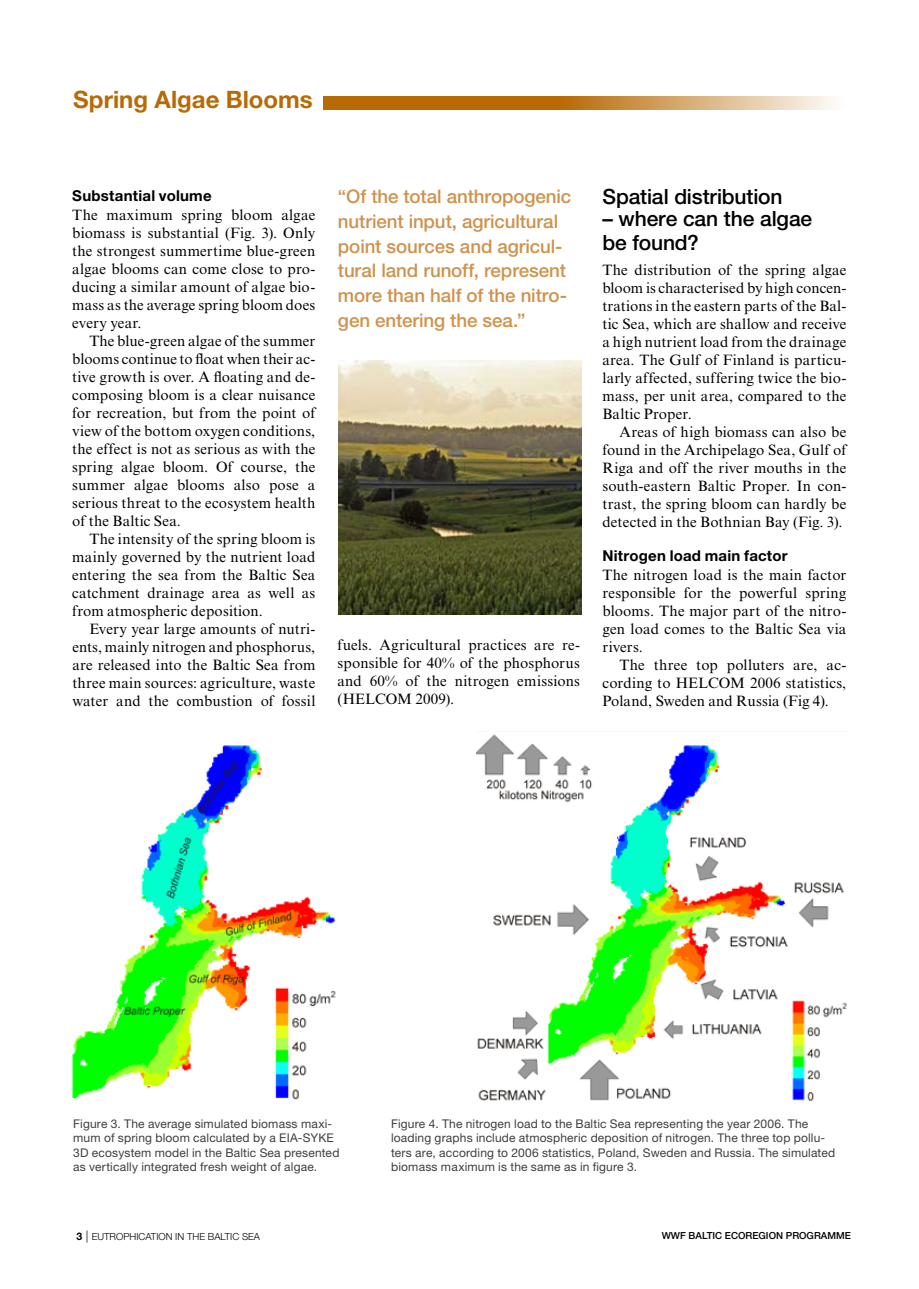
<style>
.page{position:relative;width:919px;height:1289px;background:#fff}
.page>*{position:absolute;margin:0;border:0;box-sizing:border-box;transform-origin:0 0}
.t1{font:700 24px "Helvetica Neue LT Std";color:#b86a05}
.t2{font:500 21px/24px "Helvetica Neue LT Std";letter-spacing:-.005em;color:#000}
.t3{font:500 18.75px/24.8px "Helvetica Neue LT Std";letter-spacing:-.005em;color:#cf924d}
.t4{font:15px/18px "Times New Roman MT Std";letter-spacing:.01em;color:#000;text-align:justify}
.t5{font:700 15px "Helvetica Neue LT Std";letter-spacing:.015em;color:#000}
.t6{font:12px/14.2px "Helvetica Neue LT Std";letter-spacing:.015em;color:#3e3e40}
.t7{font:300 9.75px "Helvetica Neue LT Std";color:#000}
.t8{font:500 9.75px "Helvetica Neue LT Std";color:#000}
.s1{font-weight:700;font-size:10.5px}
.s2{font-size:12px}
</style>
<div class="page">
<svg style="left:323px;top:96px;width:510px;height:14px;background:#ca9045"></svg>
<img style="left:72px;top:745px;width:264px;height:355px">
<img style="left:476px;top:734px;width:370px;height:367px">
<img style="left:339px;top:360px;width:242px;height:254px">
<h1 class="t1" style="left:73px;top:85px;width:241px">Spring Algae Blooms</h1>
<p class="t5" style="left:72px;top:186px;width:141px">Substantial volume</p>
<p class="t4" style="left:72px;top:206px;width:244px">The maximum spring bloom algae biomass is substantial (Fig. 3). Only the strongest summertime blue-green algae blooms can come close to pro&shy;ducing a similar amount of algae bio&shy;mass as the average spring bloom does every year.</p>
<p class="t4" style="left:72px;top:332px;width:244px;text-indent:17px">The blue-green algae of the summer blooms continue to float when their ac&shy;tive growth is over. A floating and de&shy;composing bloom is a clear nuisance for recreation, but from the point of view of the bottom oxygen conditions, the effect is not as serious as with the spring algae bloom. Of course, the summer algae blooms also pose a serious threat to the ecosystem health of the Baltic Sea.</p>
<p class="t4" style="left:72px;top:530px;width:244px;text-indent:17px">The intensity of the spring bloom is mainly governed by the nutrient load entering the sea from the Baltic Sea catchment drainage area as well as from atmospheric deposition.</p>
<p class="t4" style="left:72px;top:620px;width:244px;text-indent:17px">Every year large amounts of nutri&shy;ents, mainly nitrogen and phosphorus, are released into the Baltic Sea from three main sources: agriculture, waste water and the combustion of fossil</p>
<p class="t3" style="left:338px;top:184px;width:235px">“Of the total anthropogenic nutrient input, agricultural point sources and agricul&shy;tural land runoff, represent more than half of the nitro&shy;gen entering the sea.”</p>
<p class="t4" style="left:337px;top:636px;width:244px">fuels. Agricultural practices are re&shy;sponsible for 40% of the phosphorus and 60% of the nitrogen emissions (HELCOM 2009).</p>
<h2 class="t2" style="left:602px;top:184px;width:182px">Spatial distribution</h2>
<h2 class="t2" style="left:602px;top:206px;width:211px">– where can the algae be found?</h2>
<p class="t4" style="left:602px;top:260px;width:245px">The distribution of the spring algae bloom is characterised by high concen&shy;trations in the eastern parts of the Bal&shy;tic Sea, which are shallow and receive a high nutrient load from the drainage area. The Gulf of Finland is particu&shy;larly affected, suffering twice the bio&shy;mass, per unit area, compared to the Baltic Proper.</p>
<p class="t4" style="left:602px;top:422px;width:245px;text-indent:17px">Areas of high biomass can also be found in the Archipelago Sea, Gulf of Riga and off the river mouths in the south-eastern Baltic Proper. In con&shy;trast, the spring bloom can hardly be detected in the Bothnian Bay (Fig. 3).</p>
<p class="t5" style="left:602px;top:546px;width:187px">Nitrogen load main factor</p>
<p class="t4" style="left:602px;top:566px;width:245px">The nitrogen load is the main factor responsible for the powerful spring blooms. The major part of the nitro&shy;gen load comes to the Baltic Sea via rivers.</p>
<p class="t4" style="left:602px;top:656px;width:245px;text-indent:17px">The three top polluters are, ac&shy;cording to HELCOM 2006 statistics, Poland, Sweden and Russia (Fig 4).</p>
<p class="t6" style="left:73px;top:1116px;width:268px">Figure 3. The average simulated biomass maxi&shy;mum of spring bloom calculated by a EIA-SYKE 3D ecosystem model in the Baltic Sea presented as vertically integrated fresh weight of algae.</p>
<p class="t6" style="left:391px;top:1116px;width:445px">Figure 4. The nitrogen load to the Baltic Sea representing the year 2006. The loading graphs include atmospheric deposition of nitrogen. The three top pollu&shy;ters are, according to 2006 statistics, Poland, Sweden and Russia. The simulated biomass maximum is the same as in figure 3.</p>
<p class="t7" style="left:77px;top:1230px;width:185px"><span class="s1">3</span> <span class="s2">|</span> EUTROPHICATION IN THE BALTIC SEA</p>
<p class="t8" style="left:661px;top:1229px;width:191px">WWF BALTIC ECOREGION PROGRAMME</p>
</div>
